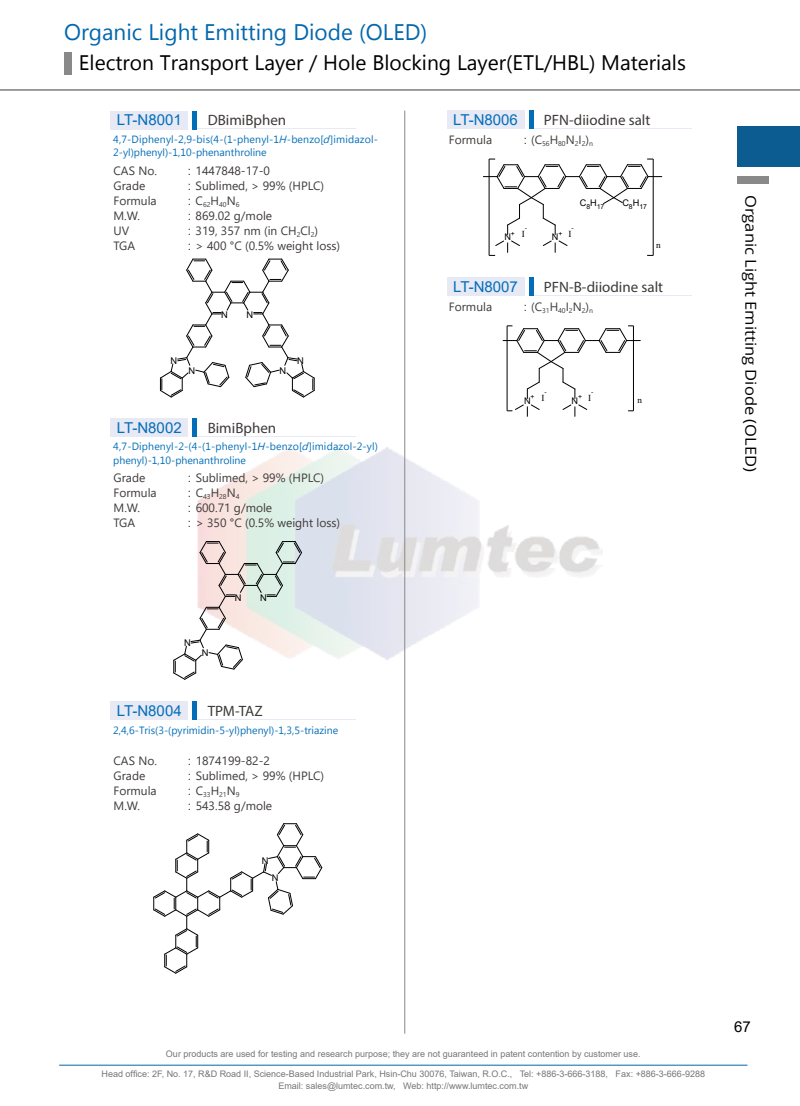
<style>
.page{position:relative;width:800px;height:1106px;background:#fff}
.page>*{position:absolute;margin:0;border:0;box-sizing:border-box;transform-origin:0 0}
.t1{font:22.5px "Microsoft New Tai Lue";color:#0367ad}
.t2{font:21px "Microsoft New Tai Lue";color:#000}
.t3{font:15px "Myriad Pro";color:#3e3a39}
.t4{font:15px "Arial";color:#036eb8}
.t5{font:15px "Open Sans";color:#000;scale:1.1 1}
.t6{font:15px "Arial";color:#000}
.t7{font:12px/15px "Segoe UI";color:#3e3a39}
.t8{font:12px "Arial";color:#3e3a39}
.t9{font:10.5px/13.5px "Microsoft Tai Le";color:#036eb8}
.t10{font:9.3px "Arial";color:#000}
.t11{font:9.15px "Times New Roman";color:#000}
.t12{font:9.15px "Arial";color:#000}
.t13{font:9px/12px "Arial";color:#767676;text-align:center}
.t14{font:7.05px "Segoe UI";color:#3e3a39}
.t15{font:6.9px "Arial";color:#000}
.t16{font:6.9px "Times New Roman";color:#000}
.s1{font-style:italic}
.s2{font-family:"Arial"}
.s3{font-family:"Times New Roman";font-size:9.15px}
</style>
<div class="page">
<img style="left:197px;top:446px;width:405px;height:214px">
<hr style="left:59px;top:1064px;width:688px;height:1px;background:#0367ad">
<hr style="left:404px;top:111px;width:1px;height:922px;background:#898989">
<div style="left:737px;top:126px;width:62px;height:41px;background:#0c5c91"></div>
<hr style="left:0;top:90px;width:799px;height:1px;background:#3e3a39">
<div style="left:737px;top:176px;width:31px;height:7px;background:#898989"></div>
<div style="left:64px;top:52px;width:7px;height:22px;background:#898989"></div>
<div style="left:111px;top:111px;width:77px;height:18px;background:#e7e9f5"></div>
<hr style="left:193px;top:128px;width:162px;height:1px;background:#e7e9f5">
<hr style="left:193px;top:111px;width:4px;height:18px;background:#036eb8">
<div style="left:111px;top:418px;width:77px;height:19px;background:#e7e9f5"></div>
<div style="left:111px;top:701px;width:77px;height:19px;background:#e7e9f5"></div>
<hr style="left:193px;top:436px;width:162px;height:1px;background:#e7e9f5">
<hr style="left:193px;top:719px;width:162px;height:1px;background:#e7e9f5">
<div style="left:192px;top:418px;width:5px;height:19px;background:#036eb8"></div>
<div style="left:192px;top:701px;width:5px;height:19px;background:#036eb8"></div>
<svg style="left:160px;top:259px;width:155px;height:138px"></svg>
<svg style="left:173px;top:541px;width:129px;height:138px"></svg>
<svg style="left:153px;top:823px;width:169px;height:150px"></svg>
<div style="left:447px;top:111px;width:77px;height:18px;background:#e7e9f5"></div>
<div style="left:447px;top:277px;width:77px;height:19px;background:#e7e9f5"></div>
<hr style="left:529px;top:128px;width:162px;height:1px;background:#e7e9f5">
<hr style="left:529px;top:295px;width:162px;height:1px;background:#e7e9f5">
<div style="left:528px;top:111px;width:5px;height:18px;background:#036eb8"></div>
<div style="left:528px;top:277px;width:5px;height:19px;background:#036eb8"></div>
<svg style="left:542px;top:240px;width:25px;height:12px"></svg>
<hr style="left:652px;top:159px;width:1px;height:96px;background:#000">
<svg style="left:489px;top:240px;width:31px;height:16px"></svg>
<hr style="left:488px;top:159px;width:1px;height:96px;background:#000">
<svg style="left:483px;top:159px;width:178px;height:75px"></svg>
<hr style="left:633px;top:326px;width:1px;height:85px;background:#000">
<hr style="left:506px;top:326px;width:1px;height:85px;background:#000">
<svg style="left:503px;top:325px;width:137px;height:73px"></svg>
<svg style="left:507px;top:404px;width:32px;height:12px"></svg>
<svg style="left:562px;top:404px;width:25px;height:12px"></svg>
<h1 class="t1" style="left:64px;top:19px;width:365px">Organic Light Emitting Diode (OLED)</h1>
<h2 class="t2" style="left:79px;top:50px;width:608px">Electron Transport Layer / Hole Blocking Layer(ETL/HBL) Materials</h2>
<h3 class="t4" style="left:117px;top:110px;width:66px">LT-N8001</h3>
<h3 class="t3" style="left:208px;top:111px;width:80px">DBimiBphen</h3>
<p class="t9" style="left:113px;top:133px;width:266px">4,7-Diphenyl-2,9-bis(4-(1-phenyl-1<span class="s1">H</span>-benzo[<span class="s1">d</span>]imidazol-<br>2-yl)phenyl)-1,10-phenanthroline</p>
<h3 class="t7" style="left:113px;top:162px;width:45px">CAS No.<br>Grade<br>Formula<br>M.W.<br>UV<br>TGA</h3>
<h3 class="t7" style="left:188px;top:162px;width:138px"><span class="s2">:</span> 1447848-17-0<br><span class="s2">:</span> Sublimed, &gt; 99% (HPLC)</h3>
<p class="t14" style="left:195px;top:198px;width:45px"><sup>C</sup>62<sup>H</sup>40<sup>N</sup>6</p>
<h3 class="t8" style="left:188px;top:192px;width:5px">:</h3>
<h3 class="t7" style="left:188px;top:207px;width:154px"><span class="s2">:</span> 869.02 g/mole<br><span class="s2">:</span> 319, 357 nm (in CH<sub>2</sub>Cl<sub>2</sub>)<br><span class="s2">:</span> &gt; 400 °C (0.5% weight loss)</h3>
<p class="t10" style="left:221px;top:309px;width:8px">N</p>
<p class="t10" style="left:246px;top:309px;width:8px">N</p>
<p class="t10" style="left:170px;top:354px;width:8px">N</p>
<p class="t10" style="left:188px;top:364px;width:8px">N</p>
<p class="t10" style="left:279px;top:364px;width:8px">N</p>
<p class="t10" style="left:297px;top:354px;width:8px">N</p>
<h3 class="t4" style="left:117px;top:417px;width:66px">LT-N8002</h3>
<h3 class="t3" style="left:208px;top:418px;width:70px">BimiBphen</h3>
<p class="t9" style="left:113px;top:440px;width:266px">4,7-Diphenyl-2-(4-(1-phenyl-1<span class="s1">H</span>-benzo[<span class="s1">d</span>]imidazol-2-yl) phenyl)-1,10-phenanthroline</p>
<h3 class="t7" style="left:113px;top:469px;width:45px">Grade<br>Formula<br>M.W.<br>TGA</h3>
<h3 class="t7" style="left:188px;top:469px;width:138px"><span class="s2">:</span> Sublimed, &gt; 99% (HPLC)</h3>
<h3 class="t8" style="left:188px;top:485px;width:5px">:</h3>
<h3 class="t7" style="left:188px;top:499px;width:154px"><span class="s2">:</span> 600.71 g/mole<br><span class="s2">:</span> &gt; 350 °C (0.5% weight loss)</h3>
<p class="t14" style="left:196px;top:490px;width:45px"><sup>C</sup>43<sup>H</sup>28<sup>N</sup>4</p>
<p class="t10" style="left:184px;top:636px;width:8px">N</p>
<p class="t10" style="left:202px;top:646px;width:8px">N</p>
<p class="t10" style="left:235px;top:591px;width:8px">N</p>
<p class="t10" style="left:260px;top:591px;width:8px">N</p>
<h3 class="t4" style="left:117px;top:700px;width:66px">LT-N8004</h3>
<h3 class="t3" style="left:208px;top:701px;width:57px">TPM-TAZ</h3>
<p class="t9" style="left:113px;top:723px;width:226px">2,4,6-Tris(3-(pyrimidin-5-yl)phenyl)-1,3,5-triazine</p>
<h3 class="t7" style="left:113px;top:752px;width:45px">CAS No.<br>Grade<br>Formula<br>M.W.</h3>
<h3 class="t7" style="left:188px;top:752px;width:138px"><span class="s2">:</span> 1874199-82-2<br><span class="s2">:</span> Sublimed, &gt; 99% (HPLC)</h3>
<h3 class="t8" style="left:188px;top:782px;width:5px">:</h3>
<h3 class="t7" style="left:188px;top:797px;width:86px"><span class="s2">:</span> 543.58 g/mole</h3>
<p class="t14" style="left:196px;top:788px;width:45px"><sup>C</sup>33<sup>H</sup>21<sup>N</sup>9</p>
<p class="t10" style="left:262px;top:854px;width:8px">N</p>
<p class="t10" style="left:272px;top:871px;width:8px">N</p>
<h3 class="t4" style="left:453px;top:110px;width:66px">LT-N8006</h3>
<h3 class="t3" style="left:543px;top:111px;width:108px">PFN-diiodine salt</h3>
<h3 class="t7" style="left:449px;top:131px;width:45px">Formula</h3>
<p class="t14" style="left:531px;top:137px;width:63px"><sup>(C</sup>56<sup>H</sup>80<sup>N</sup>2<sup>I</sup>2<sup>)</sup>n</p>
<h3 class="t8" style="left:523px;top:132px;width:5px">:</h3>
<p class="t15" style="left:579px;top:201px;width:26px"><sup>C</sup>8<sup>H</sup>17</p>
<p class="t15" style="left:622px;top:201px;width:26px"><sup>C</sup>8<sup>H</sup>17</p>
<p class="t16" style="left:524px;top:222px;width:4px">-</p>
<p class="t16" style="left:571px;top:222px;width:4px">-</p>
<p class="t15" style="left:511px;top:228px;width:15px">+ <span class="s3">I</span></p>
<p class="t12" style="left:504px;top:231px;width:8px">N</p>
<p class="t11" style="left:568px;top:227px;width:5px">I</p>
<p class="t15" style="left:558px;top:228px;width:6px">+</p>
<p class="t12" style="left:551px;top:231px;width:8px">N</p>
<p class="t11" style="left:656px;top:238px;width:6px">n</p>
<h3 class="t4" style="left:453px;top:277px;width:66px">LT-N8007</h3>
<h3 class="t3" style="left:543px;top:278px;width:121px">PFN-B-diiodine salt</h3>
<h3 class="t7" style="left:449px;top:298px;width:45px">Formula</h3>
<p class="t14" style="left:531px;top:304px;width:63px"><sup>(C</sup>31<sup>H</sup>40<sup>I</sup>2<sup>N</sup>2<sup>)</sup>n</p>
<h3 class="t8" style="left:523px;top:298px;width:5px">:</h3>
<p class="t16" style="left:544px;top:386px;width:4px">-</p>
<p class="t16" style="left:591px;top:386px;width:4px">-</p>
<p class="t11" style="left:541px;top:391px;width:5px">I</p>
<p class="t15" style="left:530px;top:392px;width:6px">+</p>
<p class="t12" style="left:524px;top:395px;width:8px">N</p>
<p class="t11" style="left:588px;top:391px;width:5px">I</p>
<p class="t15" style="left:578px;top:392px;width:6px">+</p>
<p class="t12" style="left:571px;top:395px;width:8px">N</p>
<p class="t11" style="left:637px;top:394px;width:6px">n</p>
<h3 class="t5" style="left:761px;top:195px;width:254px;rotate:90deg">Organic Light Emitting Diode (OLED)</h3>
<p class="t13" style="left:166px;top:1048px;width:476px">Our products are used for testing and research purpose; they are not guaranteed in patent contention by customer use.</p>
<p class="t13" style="left:102px;top:1068px;width:604px">Head office: 2F, No. 17, R&amp;D Road II, Science-Based Industrial Park, Hsin-Chu 30076, Taiwan, R.O.C., Tel: +886-3-666-3188, Fax: +886-3-666-9288<br>Email: sales@lumtec.com.tw, Web: http://www.lumtec.com.tw</p>
<h3 class="t6" style="left:734px;top:1016px;width:18px">67</h3>
</div>
